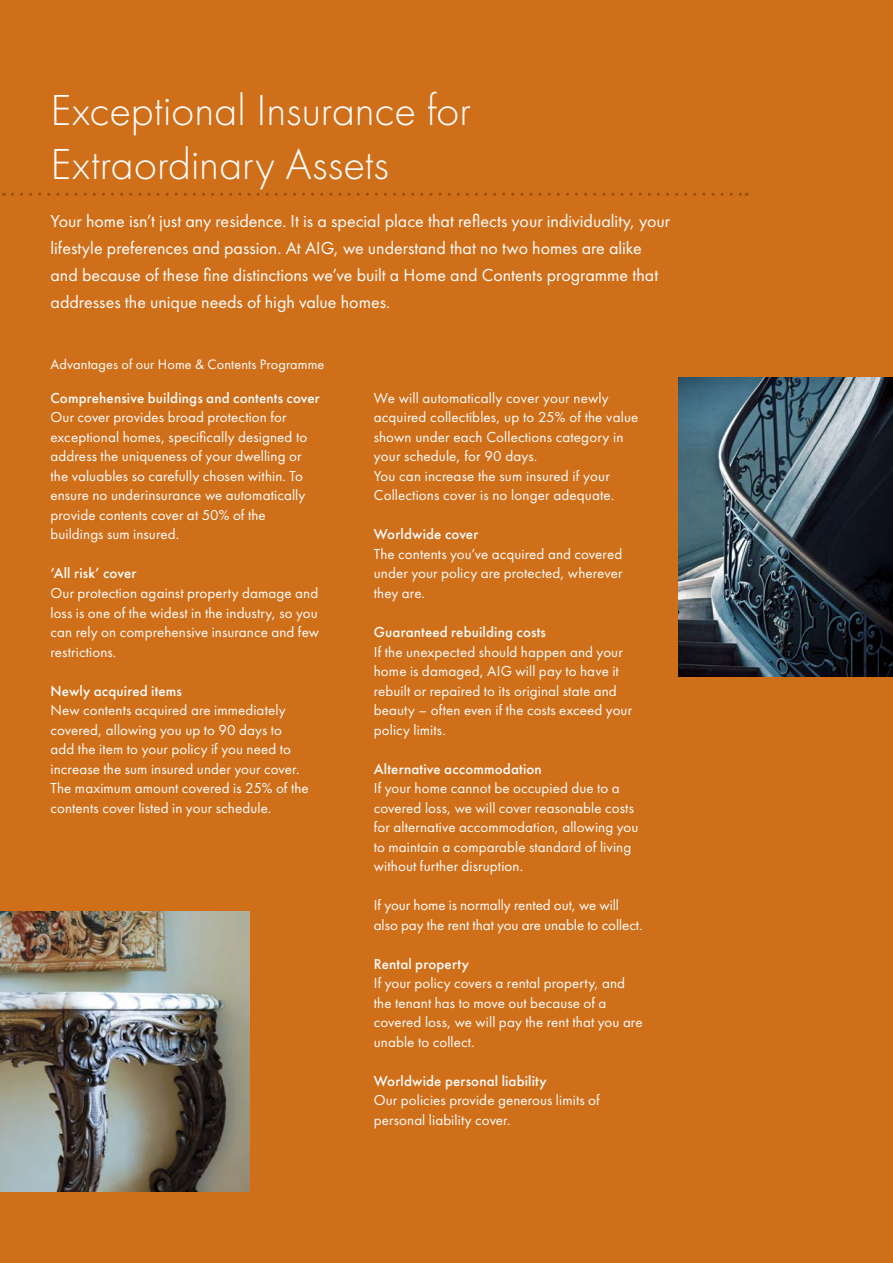
<style>
.page{position:relative;width:893px;height:1263px;background:#d06f1a}
.page>*{position:absolute;margin:0;border:0;box-sizing:border-box;transform-origin:0 0}
.t1{font:300 45px/54px "Futura PT";color:#fff}
.intro_copy{font:18px/27px "Futura PT";color:#fff}
.body_copy{font:15px/19.5px "Futura PT";letter-spacing:.01em;color:#fff}
.body_copy-2{font:500 15px "Futura PT";letter-spacing:.01em;color:#fff}
.body_copy-3{font:14.25px "Futura PT";letter-spacing:.01em;color:#fff}
</style>
<div class="page">
<svg style="left:12px;top:193px;width:735px;height:3px"></svg>
<img style="left:0;top:911px;width:250px;height:281px">
<img style="left:678px;top:378px;width:215px;height:298px">
<p class="t1" style="left:51px;top:84px;width:422px">Exceptional Insurance for<br>Extraordinary Assets</p>
<p class="intro_copy" style="left:51px;top:208px;width:621px">Your home isn’t just any residence. It is a special place that reflects your individuality, your lifestyle preferences and passion. At AIG, we understand that no two homes are alike and because of these fine distinctions we’ve built a Home and Contents programme that addresses the unique needs of high value homes.</p>
<p class="body_copy-3" style="left:51px;top:356px;width:275px">Advantages of our Home &amp; Contents Programme</p>
<p class="body_copy-2" style="left:51px;top:389px;width:271px">Comprehensive buildings and contents cover</p>
<p class="body_copy" style="left:51px;top:408px;width:258px">Our cover provides broad protection for exceptional homes, specifically designed to address the uniqueness of your dwelling or the valuables so carefully chosen within. To ensure no underinsurance we automatically provide contents cover at 50% of the buildings sum insured.</p>
<p class="body_copy-2" style="left:51px;top:564px;width:87px">‘All risk’ cover</p>
<p class="body_copy" style="left:51px;top:583px;width:270px;text-align:justify">Our protection against property damage and loss is one of the widest in the industry, so you can rely on comprehensive insurance and few restrictions.</p>
<p class="body_copy-2" style="left:51px;top:681px;width:133px">Newly acquired items</p>
<p class="body_copy" style="left:51px;top:700px;width:260px">New contents acquired are immediately covered, allowing you up to 90 days to add the item to your policy if you need to increase the sum insured under your cover.<br>The maximum amount covered is 25% of the contents cover listed in your schedule.</p>
<p class="body_copy" style="left:374px;top:388px;width:266px">We will automatically cover your newly acquired collectibles, up to 25% of the value shown under each Collections category in your schedule, for 90 days.<br>You can increase the sum insured if your Collections cover is no longer adequate.</p>
<p class="body_copy-2" style="left:374px;top:525px;width:106px">Worldwide cover</p>
<p class="body_copy" style="left:374px;top:544px;width:250px;text-align:justify">The contents you’ve acquired and covered under your policy are protected, wherever they are.</p>
<p class="body_copy-2" style="left:374px;top:623px;width:174px">Guaranteed rebuilding costs</p>
<p class="body_copy" style="left:374px;top:642px;width:260px">If the unexpected should happen and your home is damaged, AIG will pay to have it rebuilt or repaired to its original state and beauty – often even if the costs exceed your policy limits.</p>
<p class="body_copy-2" style="left:374px;top:759px;width:170px">Alternative accommodation</p>
<p class="body_copy" style="left:374px;top:778px;width:266px">If your home cannot be occupied due to a covered loss, we will cover reasonable costs for alternative accommodation, allowing you to maintain a comparable standard of living without further disruption.</p>
<p class="body_copy" style="left:374px;top:895px;width:270px">If your home is normally rented out, we will also pay the rent that you are unable to collect.</p>
<p class="body_copy-2" style="left:374px;top:954px;width:97px">Rental property</p>
<p class="body_copy" style="left:374px;top:973px;width:270px">If your policy covers a rental property, and the tenant has to move out because of a covered loss, we will pay the rent that you are unable to collect.</p>
<p class="body_copy-2" style="left:374px;top:1071px;width:174px">Worldwide personal liability</p>
<p class="body_copy" style="left:374px;top:1090px;width:227px">Our policies provide generous limits of personal liability cover.</p>
</div>
